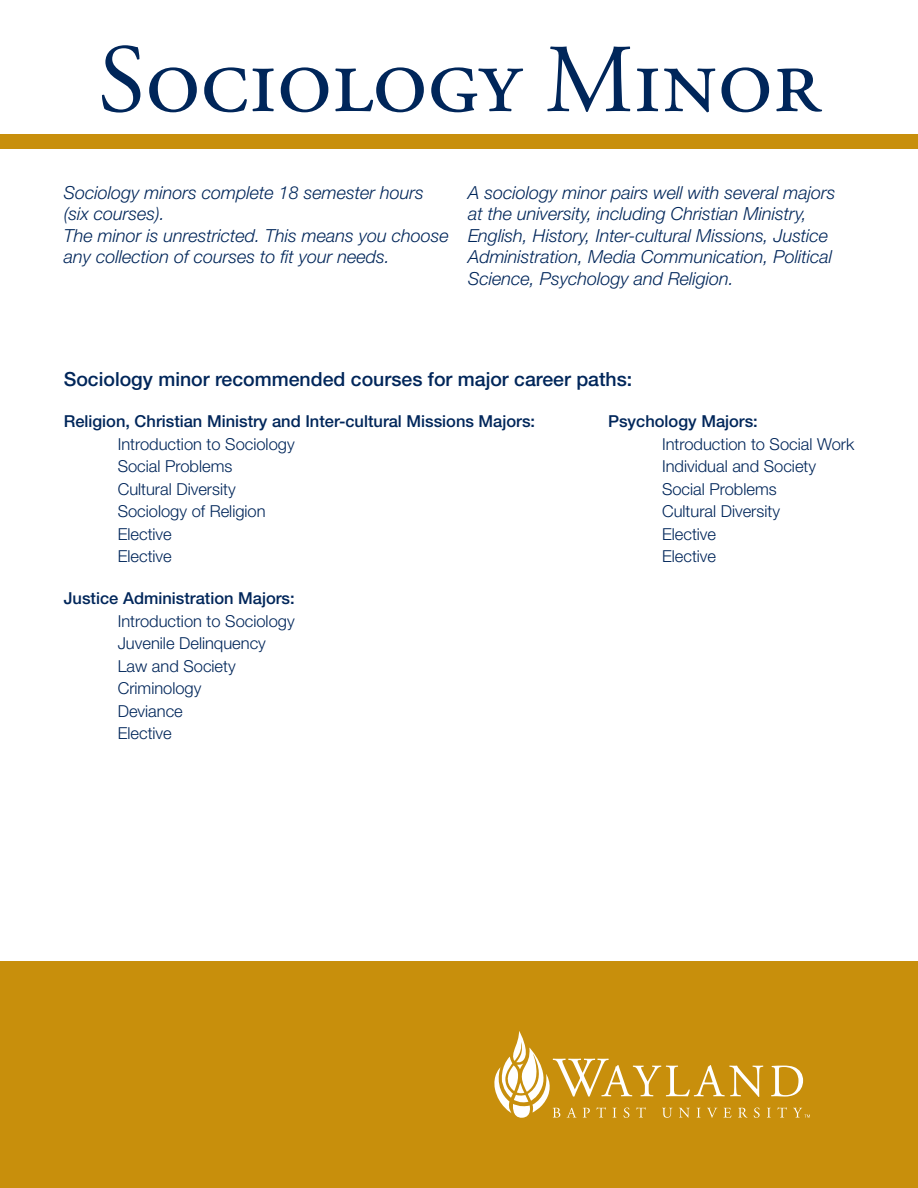
<style>
.page{position:relative;width:918px;height:1188px;background:#fff}
.page>*{position:absolute;margin:0;border:0;box-sizing:border-box;transform-origin:0 0}
.t1{font:97.2px "Adobe Garamond Pro";color:#00265a}
.t2{font:500 19.5px "Helvetica Neue LT Std";color:#00265a}
.t3{font:italic 300 18px/21.6px "Helvetica Neue LT Std";color:#00265a}
.t4{font:300 16.5px "Helvetica Neue LT Std";color:#00265a}
.t5{font:500 16.5px "Helvetica Neue LT Std";color:#00265a}
</style>
<div class="page">
<div style="left:0;top:134px;width:918px;height:15px;background:#c88f0c"></div>
<div style="left:0;top:961px;width:918px;height:227px;background:#c88f0c"></div>
<svg style="left:494px;top:1031px;width:316px;height:87px"></svg>
<p class="t1" style="left:98px;top:22px;width:724px">Sociology Minor</p>
<p class="t3" style="left:64px;top:181px;width:387px">Sociology minors complete 18 semester hours (six courses).<br>The minor is unrestricted. This means you choose any collection of courses to fit your needs.</p>
<p class="t3" style="left:468px;top:181px;width:369px">A sociology minor pairs well with several majors at the university, including Christian Ministry, English, History, Inter-cultural Missions, Justice Administration, Media Communication, Political Science, Psychology and Religion.</p>
<p class="t2" style="left:64px;top:367px;width:570px">Sociology minor recommended courses for major career paths:</p>
<p class="t5" style="left:64px;top:412px;width:473px">Religion, Christian Ministry and Inter-cultural Missions Majors:</p>
<p class="t4" style="left:118px;top:434px;width:178px">Introduction to Sociology</p>
<p class="t4" style="left:118px;top:456px;width:116px">Social Problems</p>
<p class="t4" style="left:118px;top:479px;width:119px">Cultural Diversity</p>
<p class="t4" style="left:118px;top:501px;width:149px">Sociology of Religion</p>
<p class="t4" style="left:118px;top:524px;width:56px">Elective</p>
<p class="t4" style="left:118px;top:546px;width:56px">Elective</p>
<p class="t5" style="left:64px;top:588px;width:233px">Justice Administration Majors:</p>
<p class="t4" style="left:118px;top:611px;width:178px">Introduction to Sociology</p>
<p class="t4" style="left:118px;top:633px;width:150px">Juvenile Delinquency</p>
<p class="t4" style="left:118px;top:656px;width:119px">Law and Society</p>
<p class="t4" style="left:118px;top:678px;width:85px">Criminology</p>
<p class="t4" style="left:118px;top:701px;width:67px">Deviance</p>
<p class="t4" style="left:118px;top:723px;width:56px">Elective</p>
<p class="t5" style="left:608px;top:412px;width:151px">Psychology Majors:</p>
<p class="t4" style="left:662px;top:434px;width:194px">Introduction to Social Work</p>
<p class="t4" style="left:662px;top:456px;width:156px">Individual and Society</p>
<p class="t4" style="left:662px;top:479px;width:116px">Social Problems</p>
<p class="t4" style="left:662px;top:501px;width:119px">Cultural Diversity</p>
<p class="t4" style="left:662px;top:524px;width:56px">Elective</p>
<p class="t4" style="left:662px;top:546px;width:56px">Elective</p>
</div>
